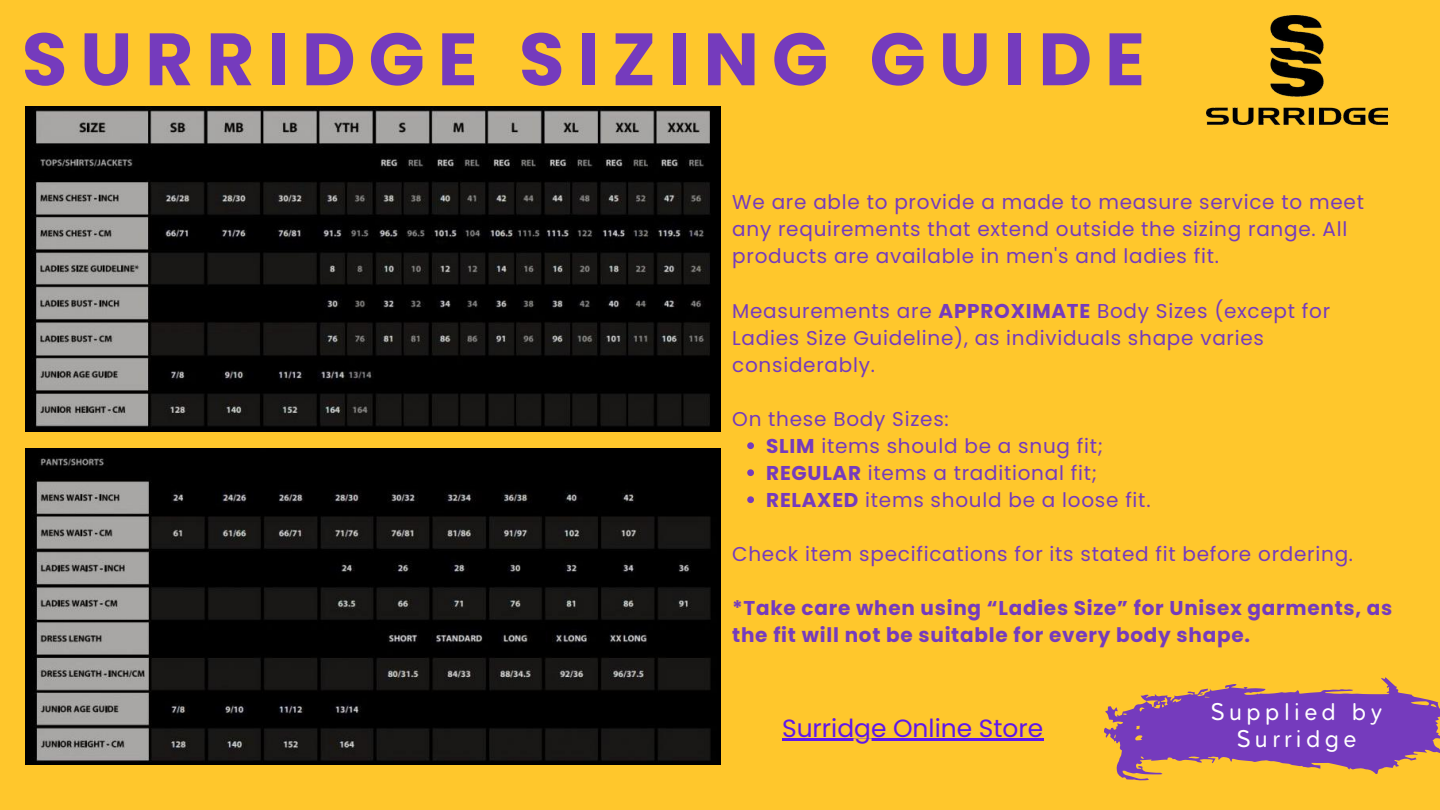
<style>
.page{position:relative;width:1440px;height:810px;background:#ffc72c}
.page>*{position:absolute;margin:0;border:0;box-sizing:border-box;transform-origin:0 0}
.t1{font:700 74px "Poppins";letter-spacing:.175em;color:#753bbd}
.t2{font:24.9px "Poppins";color:#5e17eb}
.t3{font:21.8px/27.2px "Tabarra Pro Round";letter-spacing:.205em;color:#fff;text-align:center}
.t4{font:20px/27px "Poppins";letter-spacing:.035em;color:#753bbd}
.t5{font:700 20px/27px "Poppins";letter-spacing:.035em;color:#753bbd}
.s1{font-weight:700}
</style>
<div class="page">
<svg style="left:1104px;top:677px;width:336px;height:104px"></svg>
<img style="left:1206px;top:15px;width:181px;height:109px">
<img style="left:26px;top:106px;width:694px;height:326px">
<img style="left:26px;top:448px;width:694px;height:316px">
<svg style="left:747px;top:442px;width:7px;height:7px"></svg>
<svg style="left:747px;top:469px;width:7px;height:7px"></svg>
<svg style="left:747px;top:496px;width:7px;height:7px"></svg>
<hr style="left:782px;top:739px;width:261px;height:2px;background:#5e17eb">
<h1 class="t1" style="left:22px;top:8px;width:1125px">SURRIDGE SIZING GUIDE</h1>
<p class="t4" style="left:732px;top:189px;width:633px">We are able to provide a made to measure service to meet any requirements that extend outside the sizing range. All products are available in men's and ladies fit.</p>
<p class="t4" style="left:732px;top:297px;width:600px">Measurements are <span class="s1">APPROXIMATE</span> Body Sizes (except for<br>Ladies Size Guideline), as individuals shape varies considerably.</p>
<p class="t4" style="left:766px;top:405px;width:386px;text-indent:-34px">On these Body Sizes:<br><span class="s1">SLIM</span> items should be a snug fit;<br><span class="s1">REGULAR</span> items a traditional fit;<br><span class="s1">RELAXED</span> items should be a loose fit.</p>
<p class="t4" style="left:732px;top:540px;width:622px">Check item specifications for its stated fit before ordering.</p>
<p class="t5" style="left:732px;top:594px;width:662px">*Take care when using “Ladies Size” for Unisex garments, as the fit will not be suitable for every body shape.</p>
<p class="t2" style="left:782px;top:711px;width:263px">Surridge Online Store</p>
<p class="t3" style="left:1211px;top:701px;width:173px">Supplied by<br>Surridge</p>
</div>
